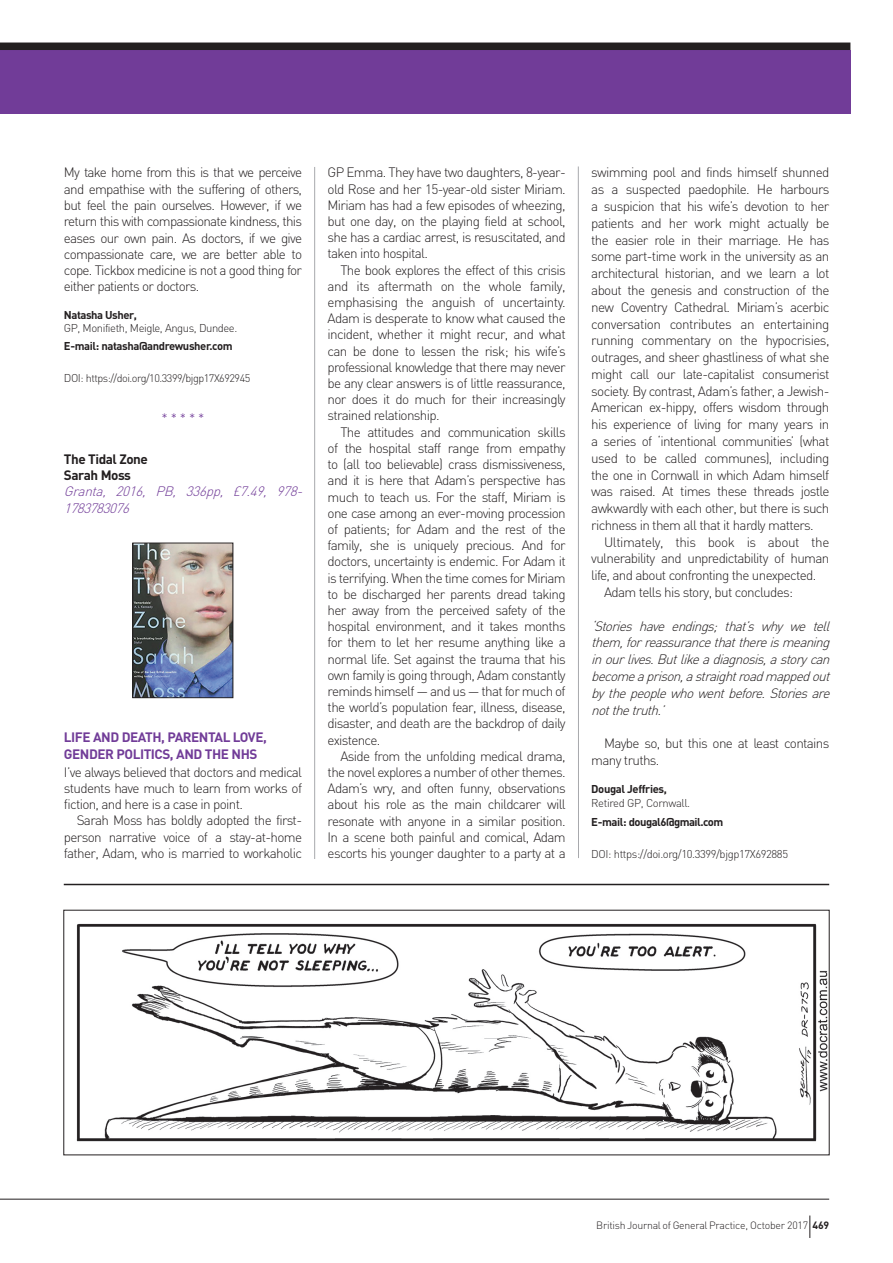
<style>
.page{position:relative;width:893px;height:1263px;background:#fff}
.page>*{position:absolute;margin:0;border:0;box-sizing:border-box;transform-origin:0 0}
.t1{font:300 13.5px/16.2px "DIN";letter-spacing:-.05em;color:#231f20;text-align:justify}
.t2{font:italic 300 13.5px/16.8px "DIN";color:#231f20;text-align:justify}
.t3{font:700 13.5px/16.6px "DIN";letter-spacing:-.035em;color:#713c98}
.t4{font:italic 300 13.5px/16.4px "DIN";color:#713c98}
.t5{font:300 13.5px "DIN";letter-spacing:-.03em;color:#231f20}
.t6{font:700 13.5px/16.4px "DIN";letter-spacing:-.035em;color:#231f20}
.t7{font:300 13.5px "DIN";color:#713c98}
.t8{font:300 11.25px "DIN";letter-spacing:-.035em;color:#231f20}
.t9{font:700 11.25px "DIN";letter-spacing:-.035em;color:#231f20}
.t10{font:300 10.8px "DIN";letter-spacing:-.045em;color:#231f20}
.t11{font:300 10.5px "DIN";letter-spacing:-.025em;color:#231f20}
.s1{font-size:11.25px}
.s2{font-weight:700}
</style>
<div class="page">
<hr style="left:0;top:1199px;width:829px;height:1px;background:#231f20">
<svg style="left:809px;top:1215px;width:1px;height:23px"></svg>
<div style="left:0;top:50px;width:850px;height:64px;background:#713c98"></div>
<div style="left:0;top:43px;width:850px;height:7px;background:#231f20"></div>
<hr style="left:578px;top:166px;width:1px;height:692px;background:#a8a9ad">
<hr style="left:314px;top:167px;width:1px;height:692px;background:#a8a9ad">
<img style="left:76px;top:923px;width:751px;height:219px">
<hr style="left:64px;top:884px;width:765px;height:1px;background:#231f20">
<img style="left:135px;top:545px;width:96px;height:151px">
<div style="left:133px;top:543px;width:100px;height:155px;border:1px solid #231f20"></div>
<p class="t1" style="left:64px;top:164px;width:240px">My take home from this is that we perceive and empathise with the suffering of others, but feel the pain ourselves. However, if we return this with compassionate kindness, this eases our own pain. As doctors, if we give compassionate care, we are better able to cope. Tickbox medicine is not a good thing for either patients or doctors.</p>
<p class="t9" style="left:64px;top:307px;width:74px">Natasha Usher,</p>
<p class="t8" style="left:64px;top:321px;width:175px">GP, Monifieth, Meigle, Angus, Dundee.</p>
<p class="t9" style="left:64px;top:339px;width:170px">E-mail: natasha@andrewusher.com</p>
<p class="t10" style="left:64px;top:371px;width:188px"><span class="s1">DOI</span>: https://doi.org/10.3399/bjgp17X692945</p>
<p class="t7" style="left:162px;top:409px;width:44px">* * * * *</p>
<p class="t6" style="left:64px;top:450px;width:85px">The Tidal Zone<br>Sarah Moss</p>
<p class="t4" style="left:64px;top:483px;width:244px">Granta, 2016, PB, 336pp, £7.49, 978-<br>1783783076</p>
<p class="t3" style="left:64px;top:728px;width:204px">LIFE AND DEATH, PARENTAL LOVE,<br>GENDER POLITICS, AND THE NHS</p>
<p class="t1" style="left:64px;top:763px;width:240px">I’ve always believed that doctors and medical students have much to learn from works of fiction, and here is a case in point.</p>
<p class="t1" style="left:64px;top:812px;width:240px;text-indent:13px">Sarah Moss has boldly adopted the first&shy;person narrative voice of a stay-at-home father, Adam, who is married to workaholic</p>
<p class="t1" style="left:328px;top:164px;width:240px">GP Emma. They have two daughters, 8-year&shy;old Rose and her 15-year-old sister Miriam.<br>Miriam has had a few episodes of wheezing, but one day, on the playing field at school, she has a cardiac arrest, is resuscitated, and taken into hospital.</p>
<p class="t1" style="left:328px;top:262px;width:240px;text-indent:13px">The book explores the effect of this crisis and its aftermath on the whole family, emphasising the anguish of uncertainty.<br>Adam is desperate to know what caused the incident, whether it might recur, and what can be done to lessen the risk; his wife’s professional knowledge that there may never be any clear answers is of little reassurance, nor does it do much for their increasingly strained relationship.</p>
<p class="t1" style="left:328px;top:424px;width:240px;text-indent:13px">The attitudes and communication skills of the hospital staff range from empathy to (all too believable) crass dismissiveness, and it is here that Adam’s perspective has much to teach us. For the staff, Miriam is one case among an ever-moving procession of patients; for Adam and the rest of the family, she is uniquely precious. And for doctors, uncertainty is endemic. For Adam it is terrifying. When the time comes for Miriam to be discharged her parents dread taking her away from the perceived safety of the hospital environment, and it takes months for them to let her resume anything like a normal life. Set against the trauma that his own family is going through, Adam constantly reminds himself — and us — that for much of the world’s population fear, illness, disease, disaster, and death are the backdrop of daily existence.</p>
<p class="t1" style="left:328px;top:748px;width:240px;text-indent:13px">Aside from the unfolding medical drama, the novel explores a number of other themes.<br>Adam’s wry, and often funny, observations about his role as the main childcarer will resonate with anyone in a similar position.<br>In a scene both painful and comical, Adam escorts his younger daughter to a party at a</p>
<p class="t1" style="left:591px;top:164px;width:240px;line-height:16.8px">swimming pool and finds himself shunned as a suspected paedophile. He harbours a suspicion that his wife’s devotion to her patients and her work might actually be the easier role in their marriage. He has some part-time work in the university as an architectural historian, and we learn a lot about the genesis and construction of the new Coventry Cathedral. Miriam’s acerbic conversation contributes an entertaining running commentary on the hypocrisies, outrages, and sheer ghastliness of what she might call our late-capitalist consumerist society. By contrast, Adam’s father, a Jewish-American ex-hippy, offers wisdom through his experience of living for many years in a series of ‘intentional communities’ (what used to be called communes), including the one in Cornwall in which Adam himself was raised. At times these threads jostle awkwardly with each other, but there is such richness in them all that it hardly matters.</p>
<p class="t5" style="left:604px;top:533px;width:227px">Ultimately, this book is about the</p>
<p class="t1" style="left:591px;top:550px;width:240px">vulnerability and unpredictability of human</p>
<p class="t1" style="left:591px;top:567px;width:227px">life, and about confronting the unexpected.</p>
<p class="t1" style="left:604px;top:584px;width:190px">Adam tells his story, but concludes:</p>
<p class="t2" style="left:591px;top:617px;width:244px">‘Stories have endings; that’s why we tell them,forreassurancethatthereismeaning inourlives.Butlikeadiagnosis,astorycan becomeaprison,astraightroadmappedout bythepeoplewhowentbefore.Storiesare notthetruth.’</p>
<p class="t1" style="left:591px;top:735px;width:240px;line-height:16.8px;text-indent:13px">Maybe so, but this one at least contains many truths.</p>
<p class="t9" style="left:591px;top:782px;width:77px">Dougal Jeffries,</p>
<p class="t8" style="left:591px;top:796px;width:100px">Retired GP, Cornwall.</p>
<p class="t9" style="left:591px;top:814px;width:133px">E-mail: dougal6@gmail.com</p>
<p class="t8" style="left:591px;top:847px;width:198px">DOI: https://doi.org/10.3399/bjgp17X692885</p>
<p class="t11" style="left:596px;top:1219px;width:234px">British Journal of General Practice, October 2017 <span class="s2">469</span></p>
</div>
